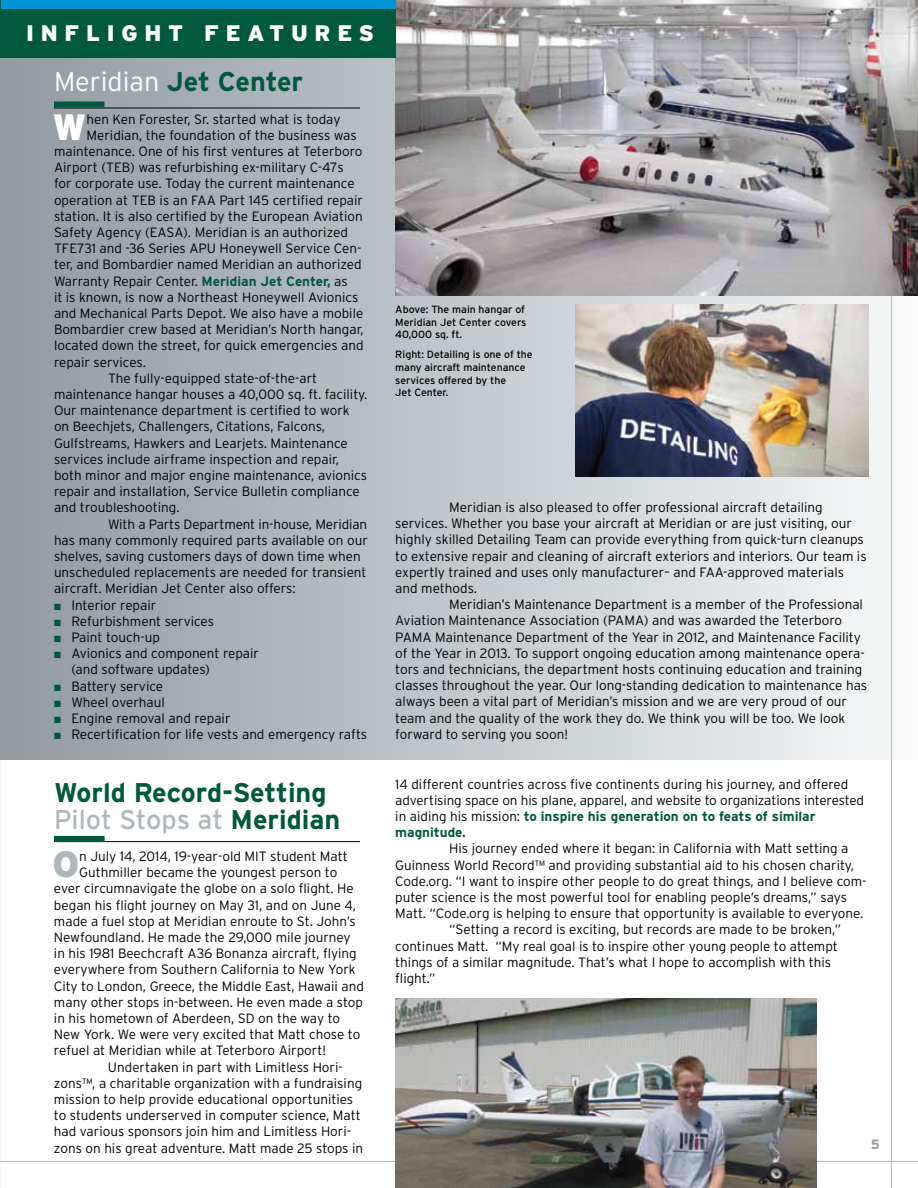
<style>
.page{position:relative;width:918px;height:1188px;background:#fff}
.page>*{position:absolute;margin:0;border:0;box-sizing:border-box;transform-origin:0 0}
.t1{font:900 36.6px "Interstate";color:#b0b7bb}
.t2{font:900 36.6px "Interstate";color:#fff}
.t3{font:700 27px/27px "Interstate";letter-spacing:-.005em;color:#00583d}
.t4{font:900 22.5px "Interstate";letter-spacing:.3em;color:#fff}
.t5{font:300 13.5px/16.2px "Interstate";color:#000}
.t6{font:700 13.5px "Interstate";color:#949ca1}
.t7{font:10.5px/12.6px "Interstate";color:#000}
.s1{font-weight:300;color:#fff}
.s2{font-weight:700;color:#00583d}
.s3{color:#00583d}
.s4{font-weight:400;color:#b0b7bb}
</style>
<div class="page">
<div style="left:0;top:0;width:918px;height:759px;background:linear-gradient(to right,#919aa0,#f6f8f9)"></div>
<hr style="left:891px;top:0;width:1px;height:1188px;background:#b0b7bb">
<hr style="left:0;top:1161px;width:918px;height:1px;background:#b0b7bb">
<hr style="left:54px;top:841px;width:306px;height:1px;background:#000">
<div style="left:54px;top:836px;width:51px;height:6px;background:#00583d"></div>
<hr style="left:54px;top:108px;width:306px;height:1px;background:#000">
<div style="left:54px;top:101px;width:51px;height:6px;background:#00583d"></div>
<img style="left:395px;top:0;width:523px;height:295px">
<div style="left:0;top:9px;width:395px;height:49px;background:#00583d"></div>
<div style="left:0;top:0;width:395px;height:9px;background:#0096d6"></div>
<img style="left:395px;top:998px;width:421px;height:190px">
<img style="left:576px;top:305px;width:292px;height:171px">
<h3 class="t4" style="left:26px;top:20px;width:349px">INFL IGHT FEATURES</h3>
<h2 class="t3" style="left:54px;top:68px;width:251px"><span class="s1">Meridian</span> Jet Center</h2>
<h1 class="t2" style="left:53px;top:106px;width:35px">W</h1>
<p class="t5" style="left:87px;top:111px;width:256px">hen Ken Forester, Sr. started what is today</p>
<p class="t5" style="left:87px;top:127px;width:272px">Meridian, the foundation of the business was</p>
<p class="t5" style="left:54px;top:143px;width:310px">maintenance. One of his first ventures at Teterboro</p>
<p class="t5" style="left:54px;top:159px;width:291px">Airport (TEB) was refurbishing ex-military C-47s</p>
<p class="t5" style="left:54px;top:175px;width:302px">for corporate use. Today the current maintenance</p>
<p class="t5" style="left:54px;top:192px;width:311px">operation at TEB is an FAA Part 145 certified repair</p>
<p class="t5" style="left:54px;top:208px;width:310px">station. It is also certified by the European Aviation</p>
<p class="t5" style="left:54px;top:224px;width:295px">Safety Agency (EASA). Meridian is an authorized</p>
<p class="t5" style="left:54px;top:240px;width:309px">TFE731 and -36 Series APU Honeywell Service Cen-</p>
<p class="t5" style="left:54px;top:256px;width:309px">ter, and Bombardier named Meridian an authorized</p>
<p class="t5" style="left:54px;top:273px;width:295px">Warranty Repair Center. <span class="s2">Meridian Jet Center,</span> as</p>
<p class="t5" style="left:54px;top:289px;width:306px">it is known, is now a Northeast Honeywell Avionics</p>
<p class="t5" style="left:54px;top:305px;width:311px">and Mechanical Parts Depot. We also have a mobile</p>
<p class="t5" style="left:54px;top:321px;width:311px">Bombardier crew based at Meridian’s North hangar,</p>
<p class="t5" style="left:54px;top:337px;width:311px">located down the street, for quick emergencies and</p>
<p class="t5" style="left:54px;top:354px;width:93px">repair services.</p>
<p class="t5" style="left:108px;top:370px;width:211px">The fully-equipped state-of-the-art</p>
<p class="t5" style="left:54px;top:386px;width:315px">maintenance hangar houses a 40,000 sq. ft. facility.</p>
<p class="t5" style="left:54px;top:402px;width:297px">Our maintenance department is certified to work</p>
<p class="t5" style="left:54px;top:418px;width:273px">on Beechjets, Challengers, Citations, Falcons,</p>
<p class="t5" style="left:54px;top:435px;width:295px">Gulfstreams, Hawkers and Learjets. Maintenance</p>
<p class="t5" style="left:54px;top:451px;width:287px">services include airframe inspection and repair,</p>
<p class="t5" style="left:54px;top:467px;width:315px">both minor and major engine maintenance, avionics</p>
<p class="t5" style="left:54px;top:483px;width:307px">repair and installation, Service Bulletin compliance</p>
<p class="t5" style="left:54px;top:499px;width:127px">and troubleshooting.</p>
<p class="t5" style="left:108px;top:516px;width:261px">With a Parts Department in-house, Meridian</p>
<p class="t5" style="left:54px;top:532px;width:315px">has many commonly required parts available on our</p>
<p class="t5" style="left:54px;top:548px;width:308px">shelves, saving customers days of down time when</p>
<p class="t5" style="left:54px;top:564px;width:314px">unscheduled replacements are needed for transient</p>
<p class="t5" style="left:54px;top:580px;width:243px">aircraft. Meridian Jet Center also offers:</p>
<p class="t5" style="left:54px;top:597px;width:104px"><span class="s3">■</span> Interior repair</p>
<p class="t5" style="left:54px;top:613px;width:162px"><span class="s3">■</span> Refurbishment services</p>
<p class="t5" style="left:54px;top:629px;width:108px"><span class="s3">■</span> Paint touch-up</p>
<p class="t5" style="left:72px;top:645px;width:189px;text-indent:-18px"><span class="s3">■</span> Avionics and component repair (and software updates)</p>
<p class="t5" style="left:54px;top:678px;width:111px"><span class="s3">■</span> Battery service</p>
<p class="t5" style="left:54px;top:694px;width:112px"><span class="s3">■</span> Wheel overhaul</p>
<p class="t5" style="left:54px;top:710px;width:178px"><span class="s3">■</span> Engine removal and repair</p>
<p class="t5" style="left:54px;top:726px;width:315px"><span class="s3">■</span> Recertification for life vests and emergency rafts</p>
<p class="t7" style="left:395px;top:303px;width:133px">Above: The main hangar of<br>Meridian Jet Center covers<br>40,000 sq. ft.</p>
<p class="t7" style="left:395px;top:348px;width:139px">Right: Detailing is one of the many aircraft maintenance services offered by the<br>Jet Center.</p>
<p class="t5" style="left:449px;top:499px;width:375px">Meridian is also pleased to offer professional aircraft detailing</p>
<p class="t5" style="left:395px;top:515px;width:458px">services. Whether you base your aircraft at Meridian or are just visiting, our</p>
<p class="t5" style="left:395px;top:531px;width:470px">highly skilled Detailing Team can provide everything from quick-turn cleanups</p>
<p class="t5" style="left:395px;top:548px;width:473px">to extensive repair and cleaning of aircraft exteriors and interiors. Our team is</p>
<p class="t5" style="left:395px;top:564px;width:450px">expertly trained and uses only manufacturer– and FAA-approved materials</p>
<p class="t5" style="left:395px;top:580px;width:83px">and methods.</p>
<p class="t5" style="left:449px;top:596px;width:415px">Meridian’s Maintenance Department is a member of the Professional</p>
<p class="t5" style="left:395px;top:612px;width:448px">Aviation Maintenance Association (PAMA) and was awarded the Teterboro</p>
<p class="t5" style="left:395px;top:629px;width:467px">PAMA Maintenance Department of the Year in 2012, and Maintenance Facility</p>
<p class="t5" style="left:395px;top:645px;width:471px">of the Year in 2013. To support ongoing education among maintenance opera-</p>
<p class="t5" style="left:395px;top:661px;width:469px">tors and technicians, the department hosts continuing education and training</p>
<p class="t5" style="left:395px;top:677px;width:473px">classes throughout the year. Our long-standing dedication to maintenance has</p>
<p class="t5" style="left:395px;top:693px;width:453px">always been a vital part of Meridian’s mission and we are very proud of our</p>
<p class="t5" style="left:395px;top:710px;width:451px">team and the quality of the work they do. We think you will be too. We look</p>
<p class="t5" style="left:395px;top:726px;width:174px">forward to serving you soon!</p>
<p class="t5" style="left:395px;top:776px;width:470px">14 different countries across five continents during his journey, and offered advertising space on his plane, apparel, and website to organizations interested in aiding his mission: <span class="s2">to inspire his generation on to feats of similar magnitude.</span></p>
<p class="t5" style="left:449px;top:840px;width:401px">His journey ended where it began: in California with Matt setting a</p>
<p class="t5" style="left:395px;top:857px;width:460px">Guinness World Record™ and providing substantial aid to his chosen charity,</p>
<p class="t5" style="left:395px;top:873px;width:473px">Code.org. “I want to inspire other people to do great things, and I believe com-</p>
<p class="t5" style="left:395px;top:889px;width:453px">puter science is the most powerful tool for enabling people’s dreams,” says</p>
<p class="t5" style="left:395px;top:905px;width:470px">Matt. “Code.org is helping to ensure that opportunity is available to everyone.</p>
<p class="t5" style="left:449px;top:921px;width:393px">“Setting a record is exciting, but records are made to be broken,”</p>
<p class="t5" style="left:395px;top:938px;width:444px">continues Matt. “My real goal is to inspire other young people to attempt</p>
<p class="t5" style="left:395px;top:954px;width:437px">things of a similar magnitude. That’s what I hope to accomplish with this</p>
<p class="t5" style="left:395px;top:970px;width:42px">flight.”</p>
<h2 class="t3" style="left:54px;top:778px;width:288px">World Record-Setting<br><span class="s4">Pilot Stops at</span> Meridian</h2>
<h1 class="t1" style="left:52px;top:843px;width:25px">O</h1>
<p class="t5" style="left:79px;top:848px;width:270px">n July 14, 2014, 19-year-old MIT student Matt</p>
<p class="t5" style="left:79px;top:864px;width:260px">Guthmiller became the youngest person to</p>
<p class="t5" style="left:54px;top:880px;width:301px">ever circumnavigate the globe on a solo flight. He</p>
<p class="t5" style="left:54px;top:897px;width:304px">began his flight journey on May 31, and on June 4,</p>
<p class="t5" style="left:54px;top:913px;width:303px">made a fuel stop at Meridian enroute to St. John’s</p>
<p class="t5" style="left:54px;top:929px;width:298px">Newfoundland. He made the 29,000 mile journey</p>
<p class="t5" style="left:54px;top:945px;width:304px">in his 1981 Beechcraft A36 Bonanza aircraft, flying</p>
<p class="t5" style="left:54px;top:961px;width:303px">everywhere from Southern California to New York</p>
<p class="t5" style="left:54px;top:978px;width:311px">City to London, Greece, the Middle East, Hawaii and</p>
<p class="t5" style="left:54px;top:994px;width:310px">many other stops in-between. He even made a stop</p>
<p class="t5" style="left:54px;top:1010px;width:288px">in his hometown of Aberdeen, SD on the way to</p>
<p class="t5" style="left:54px;top:1026px;width:308px">New York. We were very excited that Matt chose to</p>
<p class="t5" style="left:54px;top:1042px;width:274px">refuel at Meridian while at Teterboro Airport!</p>
<p class="t5" style="left:108px;top:1059px;width:236px">Undertaken in part with Limitless Hori-</p>
<p class="t5" style="left:54px;top:1075px;width:310px">zons™, a charitable organization with a fundraising</p>
<p class="t5" style="left:54px;top:1091px;width:301px">mission to help provide educational opportunities</p>
<p class="t5" style="left:54px;top:1107px;width:308px">to students underserved in computer science, Matt</p>
<p class="t5" style="left:54px;top:1123px;width:299px">had various sponsors join him and Limitless Hori-</p>
<p class="t5" style="left:54px;top:1140px;width:311px">zons on his great adventure. Matt made 25 stops in</p>
<p class="t6" style="left:871px;top:1137px;width:11px">5</p>
</div>
